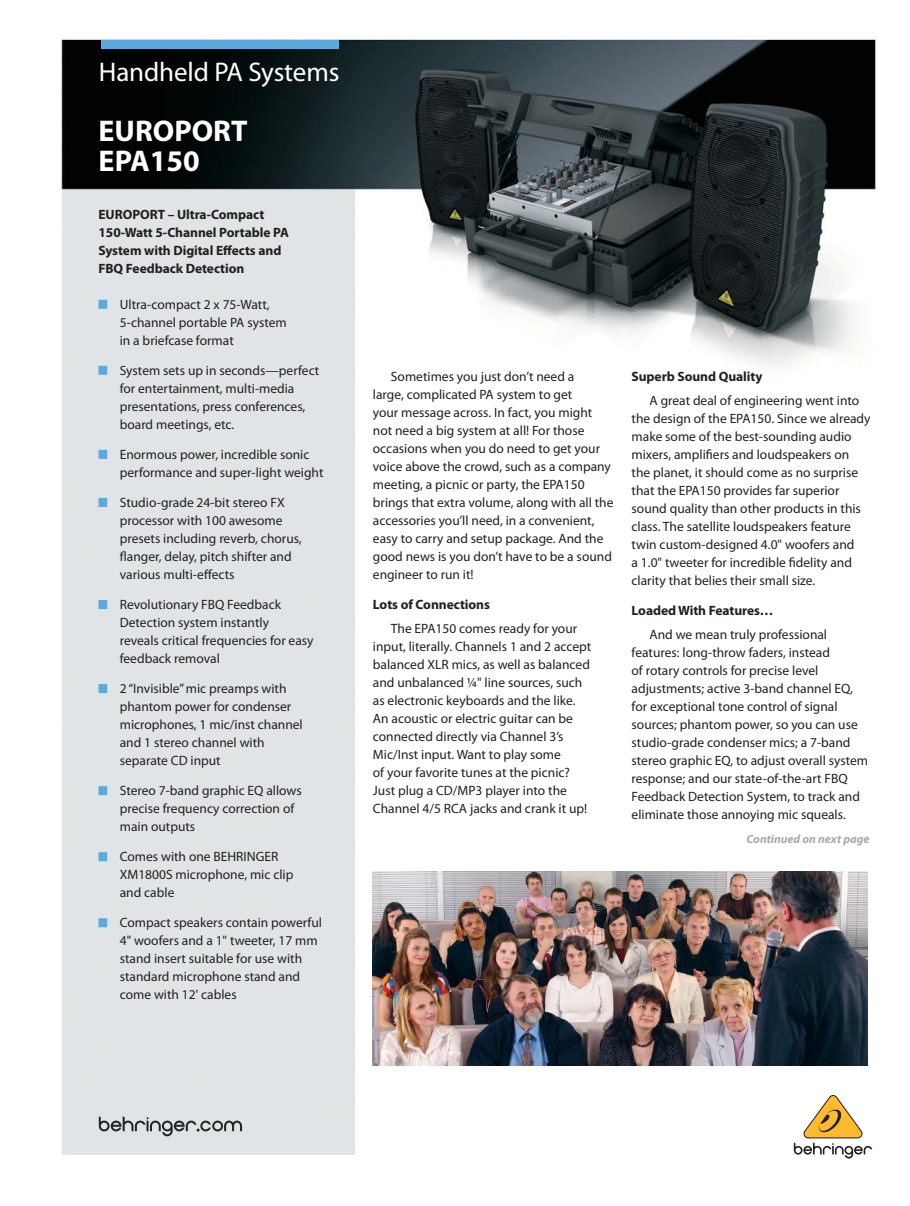
<style>
.page{position:relative;width:910px;height:1206px;background:#fff}
.page>*{position:absolute;margin:0;border:0;box-sizing:border-box;transform-origin:0 0}
.t1{font:700 30px/30px "Myriad Pro";color:#fff}
.t2{font:27px "Myriad Pro";letter-spacing:-.005em;color:#fff}
.t3{font:13.5px/18px "Myriad Pro";color:#231f20}
.t4{font:700 13.5px/18px "Myriad Pro";letter-spacing:-.005em;color:#231f20}
.t5{font:italic 700 12px "Myriad Pro";color:#a7a9ac}
</style>
<div class="page">
<img style="left:61px;top:39px;width:815px;height:1120px">
<svg style="left:99px;top:1116px;width:143px;height:19px"></svg>
<div style="left:99px;top:300px;width:8px;height:9px;background:#5da9dd"></div>
<div style="left:99px;top:366px;width:8px;height:9px;background:#5da9dd"></div>
<div style="left:99px;top:450px;width:8px;height:9px;background:#5da9dd"></div>
<div style="left:99px;top:498px;width:8px;height:9px;background:#5da9dd"></div>
<div style="left:99px;top:600px;width:8px;height:9px;background:#5da9dd"></div>
<div style="left:99px;top:684px;width:8px;height:9px;background:#5da9dd"></div>
<div style="left:99px;top:786px;width:8px;height:9px;background:#5da9dd"></div>
<div style="left:99px;top:852px;width:8px;height:9px;background:#5da9dd"></div>
<div style="left:99px;top:918px;width:8px;height:9px;background:#5da9dd"></div>
<img style="left:373px;top:871px;width:495px;height:194px">
<svg style="left:794px;top:1094px;width:78px;height:64px"></svg>
<div style="left:101px;top:40px;width:237px;height:9px;background:#5da9dd"></div>
<h2 class="t2" style="left:99px;top:61px;width:242px">Handheld PA Systems</h2>
<h1 class="t1" style="left:99px;top:119px;width:150px">EUROPORT<br>EPA150</h1>
<p class="t4" style="left:99px;top:206px;width:192px">EUROPORT – Ultra-Compact<br>150-Watt 5-Channel Portable PA<br>System with Digital Effects and<br>FBQ Feedback Detection</p>
<p class="t3" style="left:120px;top:296px;width:169px">Ultra-compact 2 x 75-Watt,<br>5-channel portable PA system in a briefcase format</p>
<p class="t3" style="left:120px;top:362px;width:201px">System sets up in seconds—perfect for entertainment, multi-media presentations, press conferences, board meetings, etc.</p>
<p class="t3" style="left:120px;top:446px;width:205px">Enormous power, incredible sonic performance and super-light weight</p>
<p class="t3" style="left:120px;top:494px;width:183px">Studio-grade 24-bit stereo FX processor with 100 awesome presets including reverb, chorus, flanger, delay, pitch shifter and various multi-effects</p>
<p class="t3" style="left:120px;top:596px;width:195px">Revolutionary FBQ Feedback<br>Detection system instantly<br>reveals critical frequencies for easy feedback removal</p>
<p class="t3" style="left:120px;top:680px;width:185px">2 “Invisible” mic preamps with phantom power for condenser microphones, 1 mic/inst channel and 1 stereo channel with separate CD input</p>
<p class="t3" style="left:120px;top:782px;width:184px">Stereo 7-band graphic EQ allows precise frequency correction of main outputs</p>
<p class="t3" style="left:120px;top:848px;width:175px">Comes with one BEHRINGER<br>XM1800S microphone, mic clip and cable</p>
<p class="t3" style="left:120px;top:914px;width:204px">Compact speakers contain powerful<br>4" woofers and a 1" tweeter, 17 mm stand insert suitable for use with standard microphone stand and come with 12' cables</p>
<p class="t3" style="left:373px;top:368px;width:242px;text-indent:18px">Sometimes you just don’t need a<br>large, complicated PA system to get<br>your message across. In fact, you might not need a big system at all! For those occasions when you do need to get your voice above the crowd, such as a company meeting, a picnic or party, the EPA150 brings that extra volume, along with all the accessories you’ll need, in a convenient, easy to carry and setup package. And the good news is you don’t have to be a sound engineer to run it!</p>
<p class="t4" style="left:373px;top:596px;width:119px">Lots of Connections</p>
<p class="t3" style="left:373px;top:620px;width:220px;text-indent:18px">The EPA150 comes ready for your input, literally. Channels 1 and 2 accept balanced XLR mics, as well as balanced and unbalanced ¼" line sources, such as electronic keyboards and the like.<br>An acoustic or electric guitar can be connected directly via Channel 3’s Mic/Inst input. Want to play some<br>of your favorite tunes at the picnic?<br>Just plug a CD/MP3 player into the Channel 4/5 RCA jacks and crank it up!</p>
<p class="t4" style="left:632px;top:368px;width:132px">Superb Sound Quality</p>
<p class="t3" style="left:632px;top:392px;width:241px;text-indent:18px">A great deal of engineering went into the design of the EPA150. Since we already make some of the best-sounding audio mixers, amplifiers and loudspeakers on the planet, it should come as no surprise that the EPA150 provides far superior sound quality than other products in this class. The satellite loudspeakers feature twin custom-designed 4.0" woofers and<br>a 1.0" tweeter for incredible fidelity and clarity that belies their small size.</p>
<p class="t4" style="left:632px;top:602px;width:143px">Loaded With Features…</p>
<p class="t3" style="left:632px;top:626px;width:238px;text-indent:18px">And we mean truly professional features: long-throw faders, instead<br>of rotary controls for precise level adjustments; active 3-band channel EQ, for exceptional tone control of signal sources; phantom power, so you can use studio-grade condenser mics; a 7-band stereo graphic EQ, to adjust overall system response; and our state-of-the-art FBQ Feedback Detection System, to track and eliminate those annoying mic squeals.</p>
<p class="t5" style="left:746px;top:834px;width:125px">Continued on next page</p>
</div>
